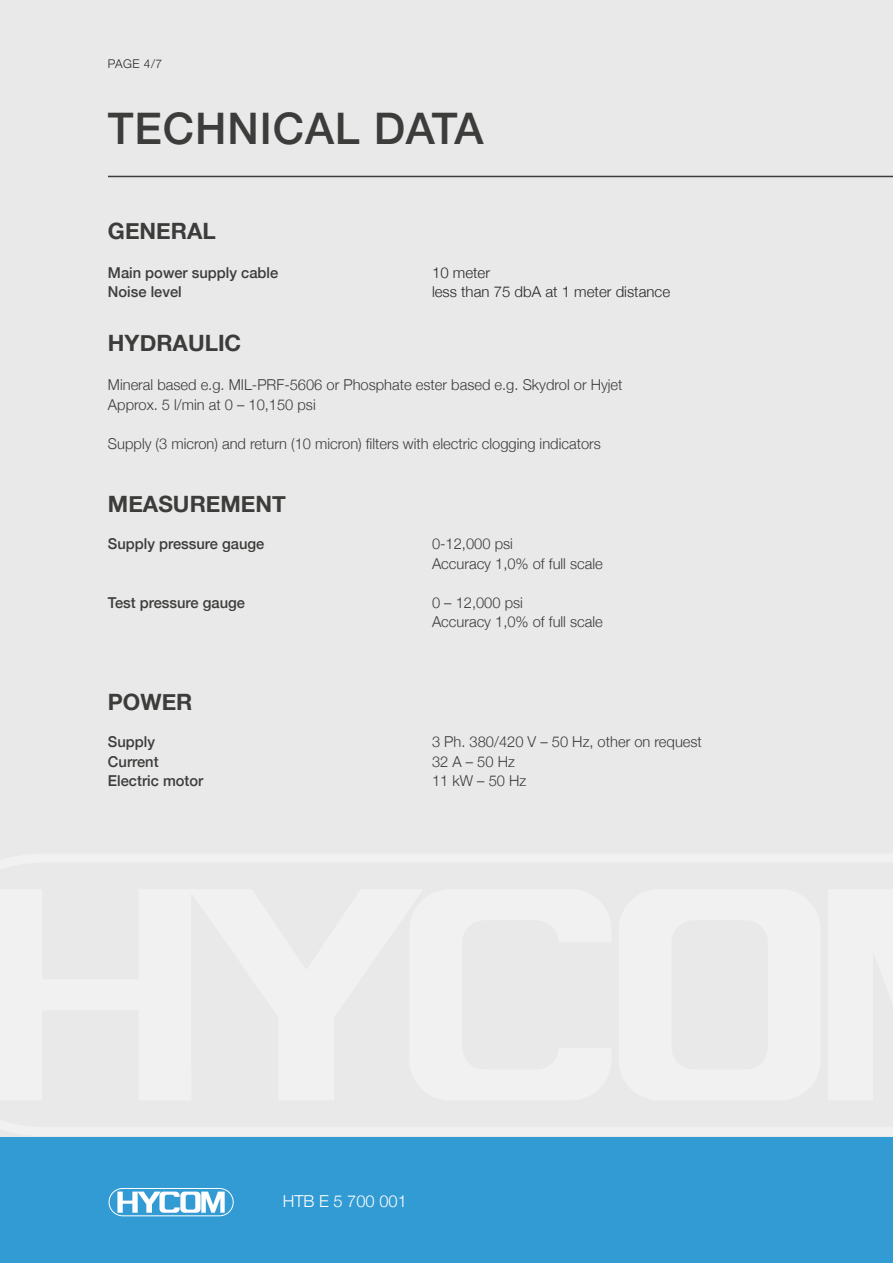
<style>
.page{position:relative;width:893px;height:1263px;background:#fff}
.page>*{position:absolute;margin:0;border:0;box-sizing:border-box;transform-origin:0 0}
.t1{font:500 43.5px "Helvetica Neue";letter-spacing:.02em;color:#3c3c3b}
.t2{font:700 22.5px "Helvetica Neue";color:#3c3c3b}
.t3{font:300 16.5px "Helvetica Neue";color:#fff}
.t4{font:300 15px/19.5px "Helvetica Neue";color:#3c3c3b}
.t5{font:500 15px "Helvetica Neue";color:#3c3c3b}
.t6{font:300 15px "Helvetica Neue";color:#282827}
.t7{font:300 12px "Helvetica Neue";color:#282827}
</style>
<div class="page">
<div style="left:0;top:0;width:893px;height:1201px;background:#e9e9e9"></div>
<div style="left:0;top:1137px;width:893px;height:126px;background:#339bd4"></div>
<hr style="left:108px;top:176px;width:785px;height:1px;background:#3c3c3b">
<div style="left:109px;top:1188px;width:125px;height:28px;border:1px solid #fff;border-radius:14px"></div>
<svg style="left:117px;top:1191px;width:108px;height:22px"></svg>
<p class="t7" style="left:108px;top:54px;width:56px">PAGE 4/7</p>
<h1 class="t1" style="left:108px;top:94px;width:377px">TECHNICAL DATA</h1>
<h2 class="t2" style="left:108px;top:213px;width:109px">GENERAL</h2>
<p class="t5" style="left:108px;top:260px;width:172px">Main power supply cable</p>
<p class="t6" style="left:432px;top:260px;width:60px">10 meter</p>
<p class="t5" style="left:108px;top:280px;width:75px">Noise level</p>
<p class="t6" style="left:432px;top:280px;width:240px">less than 75 dbA at 1 meter distance</p>
<h2 class="t2" style="left:108px;top:326px;width:135px">HYDRAULIC</h2>
<p class="t4" style="left:108px;top:374px;width:516px">Mineral based e.g. MIL-PRF-5606 or Phosphate ester based e.g. Skydrol or Hyjet<br>Approx. 5 l/min at 0 – 10,150 psi</p>
<p class="t4" style="left:108px;top:433px;width:494px">Supply (3 micron) and return (10 micron) filters with electric clogging indicators</p>
<h2 class="t2" style="left:108px;top:486px;width:179px">MEASUREMENT</h2>
<p class="t5" style="left:108px;top:532px;width:158px">Supply pressure gauge</p>
<p class="t4" style="left:432px;top:533px;width:172px">0-12,000 psi<br>Accuracy 1,0% of full scale</p>
<p class="t5" style="left:108px;top:590px;width:139px">Test pressure gauge</p>
<p class="t4" style="left:432px;top:592px;width:172px">0 – 12,000 psi<br>Accuracy 1,0% of full scale</p>
<h2 class="t2" style="left:108px;top:684px;width:86px">POWER</h2>
<p class="t5" style="left:108px;top:730px;width:49px">Supply</p>
<p class="t4" style="left:432px;top:731px;width:271px">3 Ph. 380/420 V – 50 Hz, other on request</p>
<p class="t5" style="left:108px;top:749px;width:52px">Current</p>
<p class="t4" style="left:432px;top:751px;width:84px">32 A – 50 Hz</p>
<p class="t5" style="left:108px;top:769px;width:97px">Electric motor</p>
<p class="t4" style="left:432px;top:770px;width:96px">11 kW – 50 Hz</p>
<p class="t3" style="left:283px;top:1187px;width:126px">HTB E 5 700 001</p>
</div>
